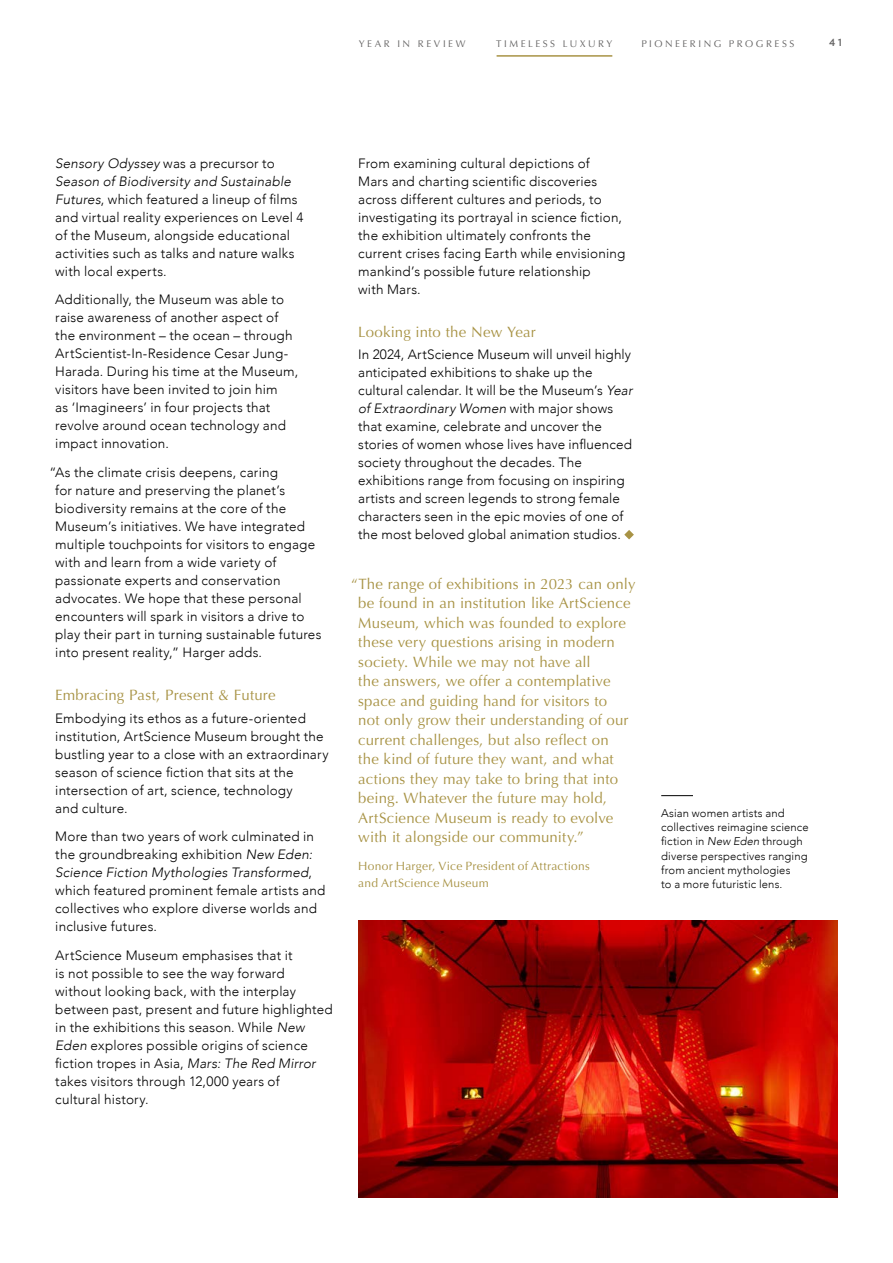
<style>
.page{position:relative;width:893px;height:1263px;background:#fff}
.page>*{position:absolute;margin:0;border:0;box-sizing:border-box;transform-origin:0 0}
.Quote_Sentance_Case{font:15px/19.5px "Optima";letter-spacing:.01em;color:#a89345}
.Heading_2_In_Body_Copy{font:15px "Optima";letter-spacing:.015em;color:#a89345}
.Bodycopy{font:300 13.5px/18px "Avenir";letter-spacing:.015em;color:#000}
.Name_and_possition{font:12px/16.5px "Optima";letter-spacing:.025em;color:#a89345}
.Picture_Copy{font:300 11.25px/14.2px "Avenir";letter-spacing:.01em;color:#000}
.t1{font:9.75px "Optima";letter-spacing:.26em;color:#646363}
.t2{font:700 9.75px "Verlag";color:#646363}
.s1{font-style:italic}
</style>
<div class="page">
<img style="left:358px;top:921px;width:480px;height:277px">
<svg style="left:624px;top:530px;width:10px;height:9px"></svg>
<hr style="left:661px;top:795px;width:32px;height:1px;background:#000">
<hr style="left:497px;top:55px;width:115px;height:2px;background:#a89345">
<p class="t1" style="left:359px;top:38px;width:108px">YEAR IN REVIEW</p>
<p class="t1" style="left:496px;top:38px;width:118px">TIMELESS LUXURY</p>
<p class="t1" style="left:641px;top:38px;width:154px">PIONEERING PROGRESS</p>
<p class="t2" style="left:829px;top:35px;width:14px">41</p>
<p class="Bodycopy" style="left:55px;top:154px;width:250px"><span class="s1">Sensory Odyssey</span> was a precursor to <span class="s1">Season of Biodiversity and Sustainable Futures</span>, which featured a lineup of films and virtual reality experiences on Level 4 of the Museum, alongside educational activities such as talks and nature walks with local experts.</p>
<p class="Bodycopy" style="left:55px;top:291px;width:245px">Additionally, the Museum was able to raise awareness of another aspect of the environment – the ocean – through ArtScientist-In-Residence Cesar Jung-Harada. During his time at the Museum, visitors have been invited to join him<br>as ‘Imagineers’ in four projects that revolve around ocean technology and impact innovation.</p>
<p class="Bodycopy" style="left:55px;top:463px;width:268px;text-indent:-6px">“As the climate crisis deepens, caring<br>for nature and preserving the planet’s biodiversity remains at the core of the Museum’s initiatives. We have integrated multiple touchpoints for visitors to engage with and learn from a wide variety of passionate experts and conservation advocates. We hope that these personal encounters will spark in visitors a drive to play their part in turning sustainable futures into present reality,” Harger adds.</p>
<p class="Heading_2_In_Body_Copy" style="left:55px;top:687px;width:222px">Embracing Past, Present &amp; Future</p>
<p class="Bodycopy" style="left:55px;top:709px;width:275px">Embodying its ethos as a future-oriented institution, ArtScience Museum brought the bustling year to a close with an extraordinary season of science fiction that sits at the intersection of art, science, technology<br>and culture.</p>
<p class="Bodycopy" style="left:55px;top:828px;width:272px">More than two years of work culminated in the groundbreaking exhibition <span class="s1">New Eden:<br>Science Fiction Mythologies Transformed</span>, which featured prominent female artists and collectives who explore diverse worlds and inclusive futures.</p>
<p class="Bodycopy" style="left:55px;top:946px;width:279px">ArtScience Museum emphasises that it<br>is not possible to see the way forward without looking back, with the interplay between past, present and future highlighted in the exhibitions this season. While <span class="s1">New Eden</span> explores possible origins of science fiction tropes in Asia, <span class="s1">Mars: The Red Mirror </span>takes visitors through 12,000 years of<br>cultural history.</p>
<p class="Bodycopy" style="left:358px;top:154px;width:269px">From examining cultural depictions of<br>Mars and charting scientific discoveries across different cultures and periods, to investigating its portrayal in science fiction, the exhibition ultimately confronts the current crises facing Earth while envisioning mankind’s possible future relationship<br>with Mars.</p>
<p class="Heading_2_In_Body_Copy" style="left:358px;top:323px;width:179px">Looking into the New Year</p>
<p class="Bodycopy" style="left:358px;top:346px;width:276px">In 2024, ArtScience Museum will unveil highly anticipated exhibitions to shake up the cultural calendar. It will be the Museum’s <span class="s1">Year of Extraordinary Women</span> with major shows that examine, celebrate and uncover the stories of women whose lives have influenced society throughout the decades. The exhibitions range from focusing on inspiring artists and screen legends to strong female characters seen in the epic movies of one of the most beloved global animation studios.</p>
<p class="Quote_Sentance_Case" style="left:358px;top:574px;width:279px;text-indent:-7px">“The range of exhibitions in 2023 can only be found in an institution like ArtScience Museum, which was founded to explore these very questions arising in modern society. While we may not have all<br>the answers, we offer a contemplative space and guiding hand for visitors to<br>not only grow their understanding of our current challenges, but also reflect on<br>the kind of future they want, and what actions they may take to bring that into being. Whatever the future may hold, ArtScience Museum is ready to evolve with it alongside our community.”</p>
<p class="Name_and_possition" style="left:358px;top:858px;width:233px">Honor Harger, Vice President of Attractions and ArtScience Museum</p>
<p class="Picture_Copy" style="left:661px;top:806px;width:149px">Asian women artists and collectives reimagine science fiction in <span class="s1">New Eden</span> through diverse perspectives ranging from ancient mythologies<br>to a more futuristic lens.</p>
</div>
